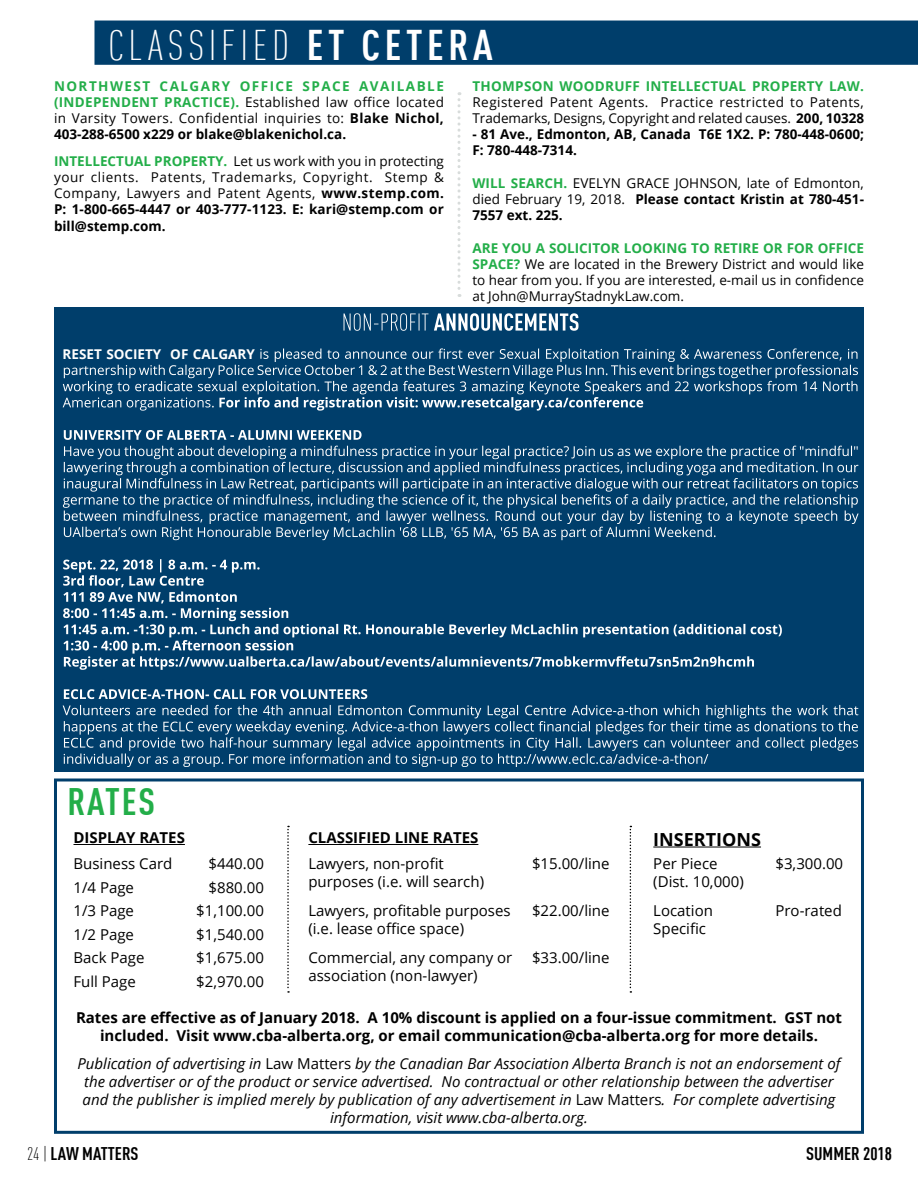
<style>
.page{position:relative;width:918px;height:1188px;background:#fff}
.page>*{position:absolute;margin:0;border:0;box-sizing:border-box;transform-origin:0 0}
.t1{font:300 condensed 42px "DIN Offc";letter-spacing:.11em;color:#fff}
.t2{font:700 condensed 37.5px "DIN Offc";letter-spacing:.05em;color:#23ae49}
.t3{font:700 condensed 24px "DIN Offc";color:#fff}
.t4{font:700 condensed 18px "DIN Offc";color:#000}
.t5{font:700 18px "Open Sans";color:#000}
.t6{font:italic 15px/18px "Open Sans";color:#000;text-align:center}
.t7{font:15px/18px "Open Sans";color:#000}
.t8{font:700 15px/18px "Open Sans";color:#000;text-align:center}
.t9{font:13.5px/16.2px "Open Sans";color:#fff;text-align:justify}
.t10{font:13.5px/16.2px "Open Sans";letter-spacing:.02em;color:#000;text-align:justify}
.t11{font:700 13.5px/16.2px "Open Sans";color:#fff}
.t12{font:700 13.5px/16.2px "Open Sans";color:#000}
.t13{font:700 13.5px "Open Sans";letter-spacing:.02em;color:#23ae49}
.s1{font-weight:700}
.s2{font-weight:700;color:#23ae49}
.s3{font-weight:300}
.s4{font-style:normal}
</style>
<div class="page">
<div style="left:95px;top:21px;width:822px;height:43px;background:#003e6b"></div>
<div style="left:94px;top:21px;width:824px;height:44px;border:2px solid #003e6b"></div>
<div style="left:54px;top:308px;width:809px;height:464px;background:#003e6b"></div>
<div style="left:54px;top:778px;width:810px;height:356px;border:3px solid #003e6b"></div>
<hr style="left:74px;top:844px;width:111px;height:1px;background:#000">
<hr style="left:308px;top:844px;width:170px;height:1px;background:#000">
<hr style="left:653px;top:847px;width:108px;height:1px;background:#000">
<svg style="left:287px;top:826px;width:2px;height:167px"></svg>
<svg style="left:630px;top:826px;width:1px;height:167px"></svg>
<svg style="left:458px;top:92px;width:2px;height:205px"></svg>
<h1 class="t1" style="left:108px;top:21px;width:386px">CLASSIFIED <span class="s1">ET CETERA</span></h1>
<p class="t10" style="left:54px;top:77px;width:392px"><span class="s2">NORTHWEST CALGARY OFFICE SPACE AVAILABLE (INDEPENDENT PRACTICE).</span> Established law office located in Varsity Towers. Confidential inquiries to: <span class="s1">Blake Nichol, 403-288-6500 x229 or blake@blakenichol.ca.</span></p>
<p class="t10" style="left:54px;top:153px;width:392px"><span class="s2">INTELLECTUAL PROPERTY.</span> Let us work with you in protecting your clients. Patents, Trademarks, Copyright. Stemp &amp; Company, Lawyers and Patent Agents, <span class="s1">www.stemp.com.<br>P: 1-800-665-4447 or 403-777-1123. E: kari@stemp.com or bill@stemp.com.</span></p>
<p class="t13" style="left:472px;top:76px;width:393px">THOMPSON WOODRUFF INTELLECTUAL PROPERTY LAW.</p>
<p class="t10" style="left:472px;top:93px;width:393px">Registered Patent Agents. Practice restricted to Patents,<br>Trademarks, Designs, Copyright and related causes. <span class="s1">200, 10328</span></p>
<p class="t12" style="left:472px;top:126px;width:393px">- 81 Ave., Edmonton, AB, Canada T6E 1X2. P: 780-448-0600;<br>F: 780-448-7314.</p>
<p class="t10" style="left:472px;top:174px;width:393px"><span class="s2">WILL SEARCH.</span> EVELYN GRACE JOHNSON, late of Edmonton, died February 19, 2018. <span class="s1">Please contact Kristin at 780-451- 7557 ext. 225.</span></p>
<p class="t10" style="left:472px;top:239px;width:393px"><span class="s2">ARE YOU A SOLICITOR LOOKING TO RETIRE OR FOR OFFICE SPACE?</span> We are located in the Brewery District and would like to hear from you. If you are interested, e-mail us in confidence at John@MurrayStadnykLaw.com.</p>
<h3 class="t3" style="left:342px;top:307px;width:239px"><span class="s3">NON-PROFIT</span> ANNOUNCEMENTS</h3>
<p class="t9" style="left:63px;top:345px;width:797px"><span class="s1">RESET SOCIETY OF CALGARY</span> is pleased to announce our first ever Sexual Exploitation Training &amp; Awareness Conference, in partnership with Calgary Police Service October 1 &amp; 2 at the Best Western Village Plus Inn. This event brings together professionals working to eradicate sexual exploitation. The agenda features 3 amazing Keynote Speakers and 22 workshops from 14 North American organizations. <span class="s1">For info and registration visit: www.resetcalgary.ca/conference</span></p>
<p class="t11" style="left:63px;top:426px;width:301px">UNIVERSITY OF ALBERTA - ALUMNI WEEKEND</p>
<p class="t9" style="left:63px;top:443px;width:797px">Have you thought about developing a mindfulness practice in your legal practice? Join us as we explore the practice of "mindful" lawyering through a combination of lecture, discussion and applied mindfulness practices, including yoga and meditation. In our inaugural Mindfulness in Law Retreat, participants will participate in an interactive dialogue with our retreat facilitators on topics germane to the practice of mindfulness, including the science of it, the physical benefits of a daily practice, and the relationship between mindfulness, practice management, and lawyer wellness. Round out your day by listening to a keynote speech by UAlberta’s own Right Honourable Beverley McLachlin '68 LLB, '65 MA, '65 BA as part of Alumni Weekend.</p>
<p class="t11" style="left:63px;top:556px;width:721px">Sept. 22, 2018 | 8 a.m. - 4 p.m.<br>3rd floor, Law Centre<br>111 89 Ave NW, Edmonton<br>8:00 - 11:45 a.m. - Morning session<br>11:45 a.m. -1:30 p.m. - Lunch and optional Rt. Honourable Beverley McLachlin presentation (additional cost)<br>1:30 - 4:00 p.m. - Afternoon session<br>Register at https://www.ualberta.ca/law/about/events/alumnievents/7mobkermvffetu7sn5m2n9hcmh</p>
<p class="t11" style="left:63px;top:686px;width:307px">ECLC ADVICE-A-THON- CALL FOR VOLUNTEERS</p>
<p class="t9" style="left:63px;top:702px;width:797px">Volunteers are needed for the 4th annual Edmonton Community Legal Centre Advice-a-thon which highlights the work that happens at the ECLC every weekday evening. Advice-a-thon lawyers collect financial pledges for their time as donations to the ECLC and provide two half-hour summary legal advice appointments in City Hall. Lawyers can volunteer and collect pledges individually or as a group. For more information and to sign-up go to http://www.eclc.ca/advice-a-thon/</p>
<h2 class="t2" style="left:68px;top:779px;width:89px">RATES</h2>
<p class="t8" style="left:74px;top:829px;width:113px">DISPLAY RATES</p>
<p class="t8" style="left:308px;top:829px;width:172px">CLASSIFIED LINE RATES</p>
<h3 class="t5" style="left:653px;top:826px;width:109px">INSERTIONS</h3>
<p class="t7" style="left:74px;top:854px;width:100px">Business Card</p>
<p class="t7" style="left:209px;top:854px;width:57px">$440.00</p>
<p class="t7" style="left:308px;top:854px;width:177px">Lawyers, non-profit purposes (i.e. will search)</p>
<p class="t7" style="left:532px;top:854px;width:79px">$15.00/line</p>
<p class="t7" style="left:653px;top:854px;width:92px">Per Piece (Dist. 10,000)</p>
<p class="t7" style="left:776px;top:854px;width:69px">$3,300.00</p>
<p class="t7" style="left:74px;top:878px;width:62px">1/4 Page</p>
<p class="t7" style="left:209px;top:878px;width:57px">$880.00</p>
<p class="t7" style="left:74px;top:901px;width:62px">1/3 Page</p>
<p class="t7" style="left:196px;top:901px;width:69px">$1,100.00</p>
<p class="t7" style="left:308px;top:901px;width:204px">Lawyers, profitable purposes (i.e. lease office space)</p>
<p class="t7" style="left:532px;top:901px;width:79px">$22.00/line</p>
<p class="t7" style="left:653px;top:901px;width:61px">Location<br>Specific</p>
<p class="t7" style="left:776px;top:901px;width:68px">Pro-rated</p>
<p class="t7" style="left:74px;top:925px;width:62px">1/2 Page</p>
<p class="t7" style="left:196px;top:925px;width:69px">$1,540.00</p>
<p class="t7" style="left:74px;top:948px;width:72px">Back Page</p>
<p class="t7" style="left:196px;top:948px;width:69px">$1,675.00</p>
<p class="t7" style="left:308px;top:948px;width:205px">Commercial, any company or association (non-lawyer)</p>
<p class="t7" style="left:532px;top:948px;width:79px">$33.00/line</p>
<p class="t7" style="left:74px;top:972px;width:64px">Full Page</p>
<p class="t7" style="left:196px;top:972px;width:69px">$2,970.00</p>
<p class="t8" style="left:76px;top:1008px;width:767px">Rates are effective as of January 2018. A 10% discount is applied on a four-issue commitment. GST not included. Visit www.cba-alberta.org, or email communication@cba-alberta.org for more details.</p>
<p class="t6" style="left:77px;top:1054px;width:765px">Publication of advertising in <span class="s4">Law Matters</span> by the Canadian Bar Association Alberta Branch is not an endorsement of the advertiser or of the product or service advertised. No contractual or other relationship between the advertiser and the publisher is implied merely by publication of any advertisement in <span class="s4">Law Matters</span>. For complete advertising information, visit www.cba-alberta.org.</p>
<h3 class="t4" style="left:27px;top:1142px;width:113px"><span class="s3">24 |</span> LAW MATTERS</h3>
<h3 class="t4" style="left:806px;top:1142px;width:87px">SUMMER 2018</h3>
</div>
